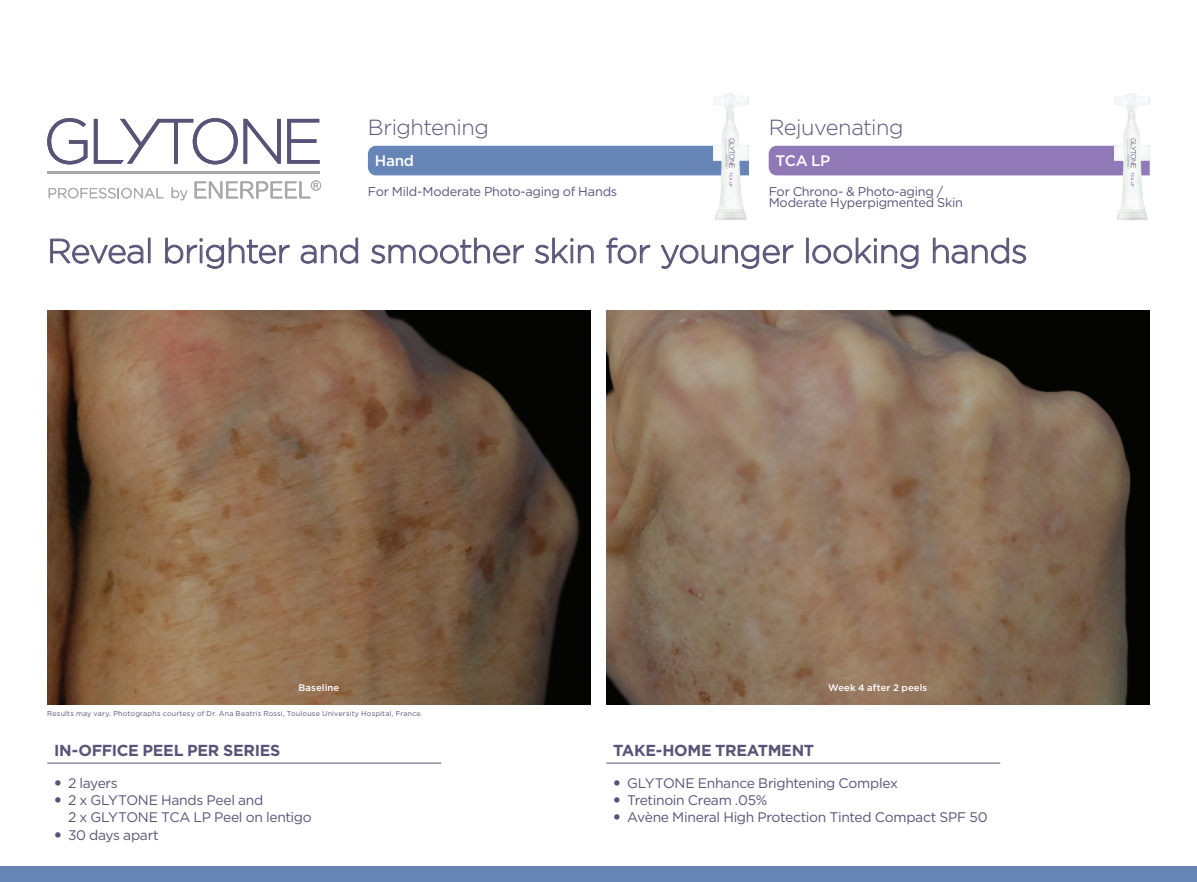
<style>
.page{position:relative;width:1197px;height:882px;background:#fff}
.page>*{position:absolute;margin:0;border:0;box-sizing:border-box;transform-origin:0 0}
.t1{font:300 33.95px "Gotham";letter-spacing:-.02em;color:#5a5377}
.t2{font:300 21.88px "Gotham";letter-spacing:-.025em;color:#5a5377}
.t3{font:700 15.92px "Gotham";letter-spacing:-.02em;color:#5a5377}
.t4{font:500 15.22px "Gotham";letter-spacing:-.02em;color:#fff}
.t5{font:13.83px/17.2px "Gotham";letter-spacing:-.02em;color:#5a5377}
.t6{font:12.78px/11.5px "Gotham";letter-spacing:-.02em;color:#5a5377}
.t7{font:500 9.45px "Gotham";letter-spacing:.015em;color:#fff}
.t8{font:7.17px "Gotham";letter-spacing:.025em;color:#5a5377}
</style>
<div class="page">
<div style="left:769px;top:146px;width:381px;height:29px;background:#9178b6"></div>
<div style="left:368px;top:146px;width:381px;height:29px;background:#6885b8"></div>
<img style="left:1114px;top:93px;width:35px;height:127px">
<img style="left:714px;top:93px;width:34px;height:127px">
<img style="left:606px;top:311px;width:543px;height:394px">
<img style="left:47px;top:311px;width:544px;height:394px">
<svg style="left:244px;top:119px;width:37px;height:45px"></svg>
<svg style="left:287px;top:119px;width:33px;height:45px"></svg>
<svg style="left:47px;top:118px;width:40px;height:46px"></svg>
<svg style="left:94px;top:118px;width:144px;height:46px"></svg>
<svg style="left:172px;top:187px;width:16px;height:13px"></svg>
<svg style="left:49px;top:188px;width:115px;height:10px"></svg>
<hr style="left:47px;top:172px;width:273px;height:2px;background:#a9a9aa">
<svg style="left:195px;top:180px;width:126px;height:19px"></svg>
<hr style="left:47px;top:763px;width:394px;height:1px;background:#5a5377">
<hr style="left:606px;top:763px;width:394px;height:1px;background:#5a5377">
<svg style="left:50px;top:239px;width:93px;height:25px"></svg>
<div style="left:148px;top:238px;width:2px;height:25px;border:1px solid #5a5377"></div>
<svg style="left:165px;top:238px;width:125px;height:31px"></svg>
<svg style="left:301px;top:238px;width:57px;height:26px"></svg>
<svg style="left:371px;top:238px;width:153px;height:26px"></svg>
<svg style="left:535px;top:238px;width:59px;height:26px"></svg>
<svg style="left:606px;top:238px;width:44px;height:26px"></svg>
<svg style="left:661px;top:245px;width:132px;height:24px"></svg>
<div style="left:806px;top:238px;width:3px;height:25px;border:1px solid #5a5377"></div>
<svg style="left:813px;top:238px;width:105px;height:31px"></svg>
<svg style="left:933px;top:238px;width:93px;height:26px"></svg>
<div style="left:0;top:866px;width:1197px;height:16px;background:#6885b8"></div>
<p class="t2" style="left:368px;top:114px;width:123px">Brightening</p>
<p class="t2" style="left:769px;top:114px;width:136px">Rejuvenating</p>
<p class="t4" style="left:375px;top:151px;width:41px">Hand</p>
<p class="t4" style="left:776px;top:151px;width:56px">TCA LP</p>
<p class="t6" style="left:368px;top:185px;width:251px">For Mild-Moderate Photo-aging of Hands</p>
<p class="t6" style="left:769px;top:185px;width:196px">For Chrono- &amp; Photo-aging /<br>Moderate Hyperpigmented Skin</p>
<p class="t1" style="left:47px;top:229px;width:982px">Reveal brighter and smoother skin for younger looking hands</p>
<p class="t7" style="left:298px;top:681px;width:42px">Baseline</p>
<p class="t7" style="left:828px;top:681px;width:101px">Week 4 after 2 peels</p>
<p class="t8" style="left:47px;top:708px;width:377px">Results may vary. Photographs courtesy of Dr. Ana Beatris Rossi, Toulouse University Hospital, France.</p>
<p class="t3" style="left:54px;top:740px;width:228px">IN-OFFICE PEEL PER SERIES</p>
<p class="t5" style="left:68px;top:774px;width:51px">2 layers</p>
<p class="t5" style="left:68px;top:791px;width:245px">2 x GLYTONE Hands Peel and<br>2 x GLYTONE TCA LP Peel on lentigo</p>
<p class="t5" style="left:68px;top:826px;width:92px">30 days apart</p>
<p class="t3" style="left:613px;top:740px;width:202px">TAKE-HOME TREATMENT</p>
<p class="t5" style="left:627px;top:774px;width:272px">GLYTONE Enhance Brightening Complex</p>
<p class="t5" style="left:627px;top:791px;width:142px">Tretinoin Cream .05%</p>
<p class="t5" style="left:627px;top:809px;width:362px">Avène Mineral High Protection Tinted Compact SPF 50</p>
</div>
